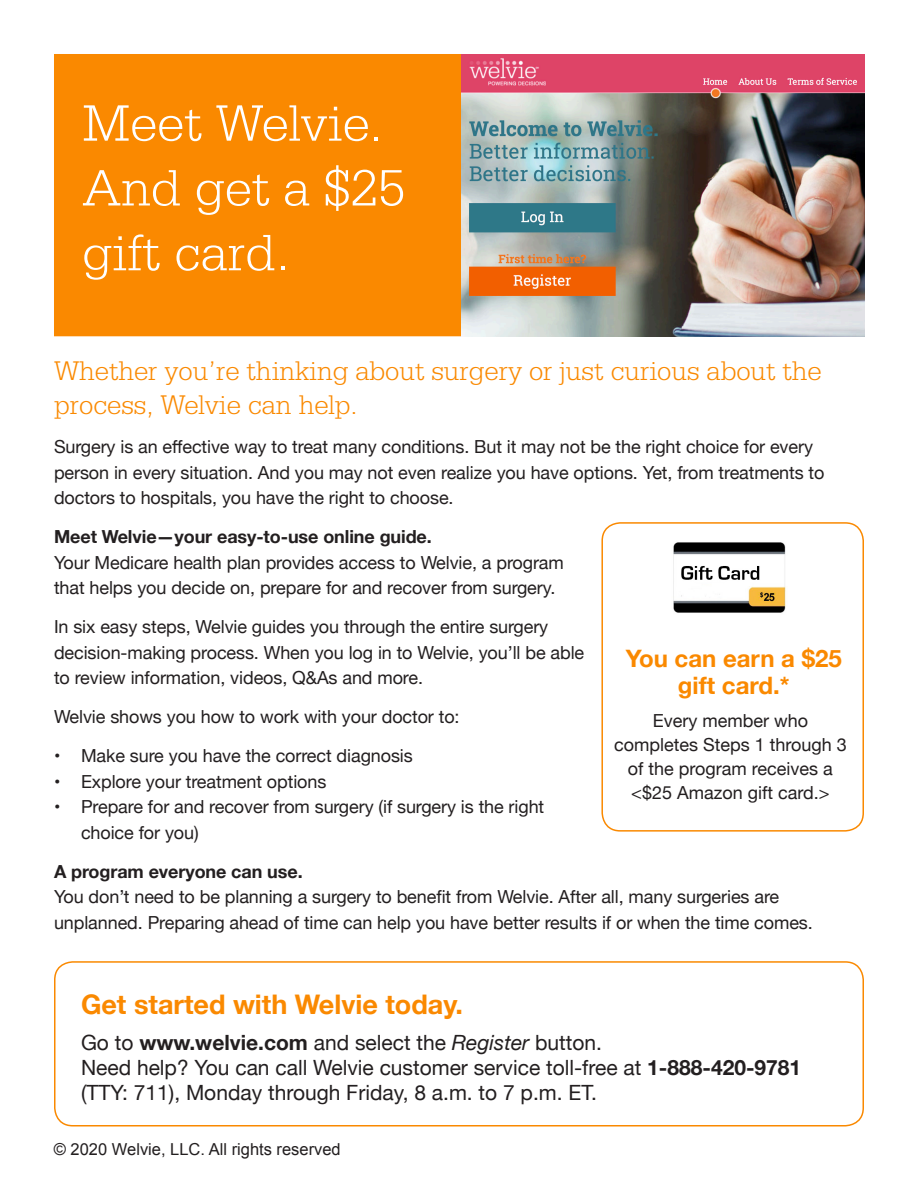
<style>
.page{position:relative;width:918px;height:1188px;background:#fff}
.page>*{position:absolute;margin:0;border:0;box-sizing:border-box;transform-origin:0 0}
.t1{font:300 54px/64.8px "Serifa";color:#fff}
.t2{font:300 28.5px/34.2px "Serifa";letter-spacing:-.005em;color:#fa8900}
.t3{font:700 27px "Helvetica Neue";color:#fa8900}
.t4{font:700 24px/27px "Helvetica Neue";color:#fa8900;text-align:center}
.t5{font:21px/25.2px "Helvetica Neue";color:#231f20}
.t6{font:18px/25.5px "Helvetica Neue";letter-spacing:-.005em;color:#231f20}
.t7{font:700 18px "Helvetica Neue";letter-spacing:-.005em;color:#231f20}
.t8{font:16.5px "Arial";color:#231f20}
.s1{font-weight:700}
.s2{font-style:italic}
</style>
<div class="page">
<div style="left:54px;top:54px;width:408px;height:282px;background:#fa8900"></div>
<div style="left:54px;top:961px;width:810px;height:165px;border:2px solid #fa8900;border-radius:18px"></div>
<div style="left:601px;top:522px;width:263px;height:310px;border:2px solid #fa8900;border-radius:18px"></div>
<img style="left:461px;top:54px;width:404px;height:282px">
<img style="left:673px;top:542px;width:113px;height:71px">
<p class="t1" style="left:82px;top:91px;width:324px">Meet Welvie.<br>And get a $25 gift card.</p>
<p class="t2" style="left:54px;top:354px;width:769px">Whether you’re thinking about surgery or just curious about the process, Welvie can help.</p>
<p class="t6" style="left:54px;top:435px;width:772px">Surgery is an effective way to treat many conditions. But it may not be the right choice for every person in every situation. And you may not even realize you have options. Yet, from treatments to doctors to hospitals, you have the right to choose.</p>
<p class="t7" style="left:54px;top:523px;width:379px">Meet Welvie—your easy-to-use online guide.</p>
<p class="t6" style="left:54px;top:551px;width:511px">Your Medicare health plan provides access to Welvie, a program that helps you decide on, prepare for and recover from surgery.</p>
<p class="t6" style="left:54px;top:615px;width:532px">In six easy steps, Welvie guides you through the entire surgery decision-making process. When you log in to Welvie, you’ll be able to review information, videos, Q&amp;As and more.</p>
<p class="t6" style="left:54px;top:705px;width:407px">Welvie shows you how to work with your doctor to:</p>
<p class="t6" style="left:54px;top:744px;width:360px">• Make sure you have the correct diagnosis</p>
<p class="t6" style="left:54px;top:770px;width:274px">• Explore your treatment options</p>
<p class="t6" style="left:81px;top:795px;width:465px;text-indent:-27px">• Prepare for and recover from surgery (if surgery is the right choice for you)</p>
<p class="t7" style="left:54px;top:857px;width:250px">A program everyone can use.</p>
<p class="t6" style="left:54px;top:885px;width:760px">You don’t need to be planning a surgery to benefit from Welvie. After all, many surgeries are unplanned. Preparing ahead of time can help you have better results if or when the time comes.</p>
<p class="t4" style="left:626px;top:646px;width:218px">You can earn a $25 gift card.*</p>
<p class="t6" style="left:614px;top:710px;width:234px;line-height:24px;text-align:center">Every member who completes Steps 1 through 3 of the program receives a</p>
<p class="t6" style="left:631px;top:781px;width:200px">&lt;$25 Amazon gift card.&gt;</p>
<p class="t3" style="left:81px;top:983px;width:383px">Get started with Welvie today.</p>
<p class="t5" style="left:81px;top:1031px;width:722px">Go to <span class="s1">www.welvie.com</span> and select the <span class="s2">Register</span> button.<br>Need help? You can call Welvie customer service toll-free at <span class="s1">1-888-420-9781 </span>(TTY: 711), Monday through Friday, 8 a.m. to 7 p.m. ET.</p>
<p class="t8" style="left:54px;top:1139px;width:288px">© 2020 Welvie, LLC. All rights reserved</p>
</div>
